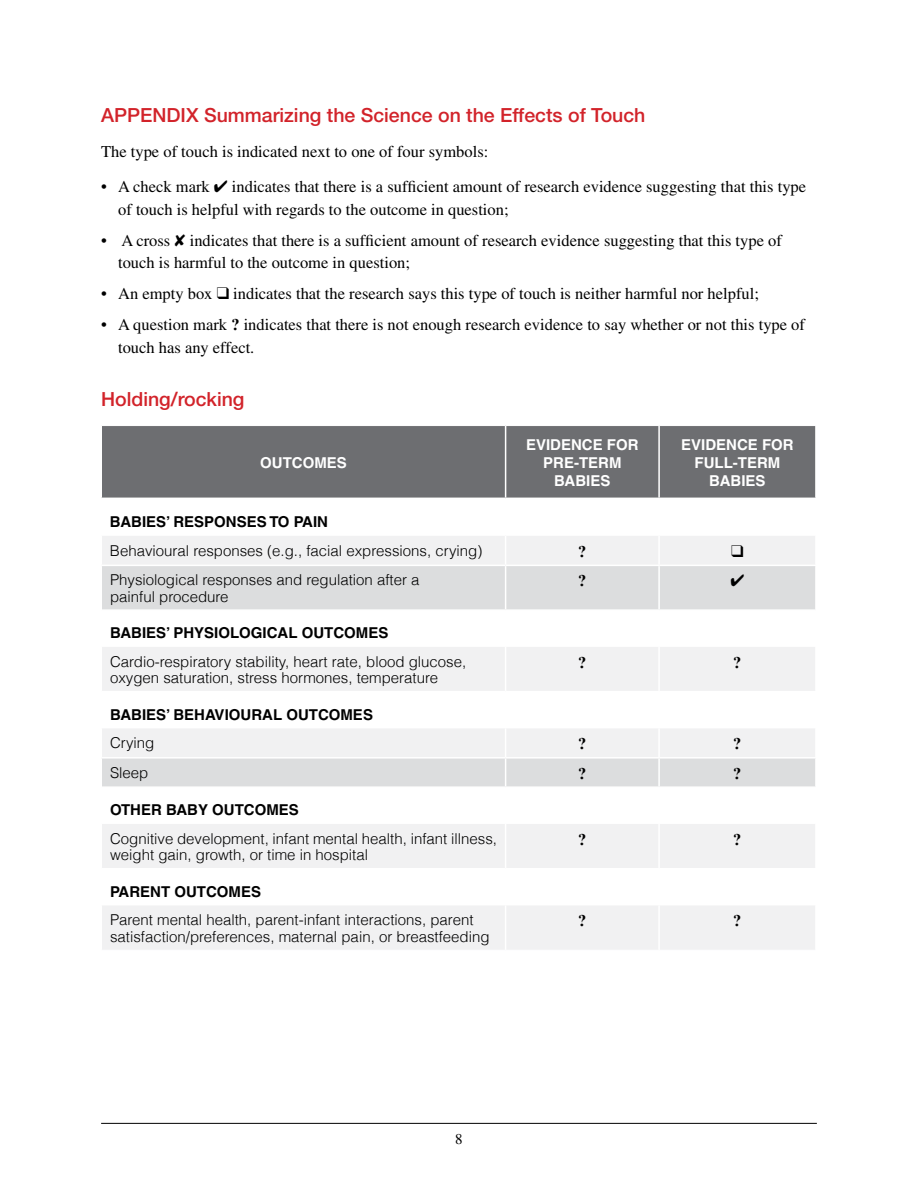
<style>
.page{position:relative;width:918px;height:1188px;background:#fff}
.page>*{position:absolute;margin:0;border:0;box-sizing:border-box;transform-origin:0 0}
.t1{font:500 19.5px "Helvetica Neue";color:#d2232a}
.t2{font:16.5px/22.5px "Times";color:#000}
.t3{font:700 16.5px "Times";color:#000}
.t4{font:300 15px/16.5px "Helvetica";color:#000}
.t5{font:700 15px "Helvetica";color:#000}
.t6{font:700 15px/18px "Helvetica";color:#fff;text-align:center}
.t7{font:15px "Times";color:#000}
.s1{font-weight:700}
</style>
<div class="page">
<hr style="left:101px;top:1123px;width:716px;height:1px;background:#000">
<div style="left:102px;top:426px;width:713px;height:72px;background:#6d6e71"></div>
<svg style="left:102px;top:536px;width:713px;height:414px;fill:#f1f1f2"></svg>
<svg style="left:102px;top:566px;width:713px;height:220px"></svg>
<hr style="left:505px;top:566px;width:1px;height:43px;background:#fff">
<hr style="left:658px;top:566px;width:2px;height:43px;background:#fff">
<hr style="left:102px;top:609px;width:404px;height:2px;background:#fff">
<hr style="left:506px;top:609px;width:153px;height:2px;background:#fff">
<hr style="left:659px;top:609px;width:156px;height:2px;background:#fff">
<hr style="left:101px;top:691px;width:405px;height:1px;background:#fff">
<hr style="left:506px;top:691px;width:153px;height:1px;background:#fff">
<hr style="left:659px;top:691px;width:157px;height:1px;background:#fff">
<hr style="left:658px;top:759px;width:2px;height:27px;background:#fff">
<hr style="left:102px;top:786px;width:404px;height:2px;background:#fff">
<hr style="left:506px;top:786px;width:153px;height:2px;background:#fff">
<hr style="left:659px;top:786px;width:157px;height:2px;background:#fff">
<hr style="left:101px;top:868px;width:405px;height:1px;background:#fff">
<hr style="left:506px;top:868px;width:153px;height:1px;background:#fff">
<hr style="left:659px;top:868px;width:157px;height:1px;background:#fff">
<hr style="left:505px;top:426px;width:1px;height:72px;background:#fff">
<hr style="left:658px;top:426px;width:2px;height:72px;background:#fff">
<svg style="left:505px;top:536px;width:1px;height:29px"></svg>
<hr style="left:658px;top:536px;width:2px;height:29px;background:#fff">
<hr style="left:101px;top:565px;width:405px;height:1px;background:#fff">
<hr style="left:506px;top:565px;width:153px;height:1px;background:#fff">
<hr style="left:659px;top:565px;width:157px;height:1px;background:#fff">
<hr style="left:505px;top:647px;width:1px;height:44px;background:#fff">
<hr style="left:658px;top:647px;width:2px;height:44px;background:#fff">
<svg style="left:505px;top:728px;width:1px;height:58px"></svg>
<hr style="left:658px;top:728px;width:2px;height:29px;background:#fff">
<hr style="left:101px;top:757px;width:405px;height:2px;background:#fff">
<hr style="left:506px;top:757px;width:153px;height:2px;background:#fff">
<hr style="left:659px;top:757px;width:157px;height:2px;background:#fff">
<hr style="left:505px;top:824px;width:1px;height:44px;background:#fff">
<hr style="left:658px;top:824px;width:2px;height:44px;background:#fff">
<hr style="left:505px;top:905px;width:1px;height:45px;background:#fff">
<hr style="left:658px;top:905px;width:2px;height:45px;background:#fff">
<svg style="left:732px;top:545px;width:11px;height:12px"></svg>
<svg style="left:731px;top:575px;width:13px;height:12px"></svg>
<p class="t1" style="left:101px;top:103px;width:546px">APPENDIX Summarizing the Science on the Effects of Touch</p>
<p class="t2" style="left:101px;top:140px;width:389px">The type of touch is indicated next to one of four symbols:</p>
<p class="t2" style="left:118px;top:176px;width:690px;text-indent:-17px">• A check mark ✔ indicates that there is a sufficient amount of research evidence suggesting that this type of touch is helpful with regards to the outcome in question;</p>
<p class="t2" style="left:118px;top:229px;width:665px;text-indent:-17px">• A cross ✘ indicates that there is a sufficient amount of research evidence suggesting that this type of touch is harmful to the outcome in question;</p>
<p class="t2" style="left:101px;top:283px;width:659px">• An empty box ❑ indicates that the research says this type of touch is neither harmful nor helpful;</p>
<p class="t2" style="left:118px;top:314px;width:688px;text-indent:-17px">• A question mark <span class="s1">?</span> indicates that there is not enough research evidence to say whether or not this type of touch has any effect.</p>
<p class="t1" style="left:101px;top:388px;width:145px">Holding/rocking</p>
<p class="t6" style="left:260px;top:453px;width:88px">OUTCOMES</p>
<p class="t6" style="left:526px;top:435px;width:114px">EVIDENCE FOR<br>PRE-TERM<br>BABIES</p>
<p class="t6" style="left:681px;top:435px;width:114px">EVIDENCE FOR<br>FULL-TERM<br>BABIES</p>
<p class="t5" style="left:110px;top:512px;width:220px">BABIES’ RESPONSES TO PAIN</p>
<p class="t4" style="left:110px;top:541px;width:374px">Behavioural responses (e.g., facial expressions, crying)</p>
<p class="t3" style="left:578px;top:541px;width:10px">?</p>
<p class="t4" style="left:110px;top:571px;width:311px">Physiological responses and regulation after a painful procedure</p>
<p class="t3" style="left:578px;top:570px;width:10px">?</p>
<p class="t5" style="left:110px;top:624px;width:280px">BABIES’ PHYSIOLOGICAL OUTCOMES</p>
<p class="t4" style="left:110px;top:652px;width:358px">Cardio-respiratory stability, heart rate, blood glucose, oxygen saturation, stress hormones, temperature</p>
<p class="t3" style="left:578px;top:652px;width:10px">?</p>
<p class="t3" style="left:733px;top:652px;width:10px">?</p>
<p class="t5" style="left:110px;top:705px;width:265px">BABIES’ BEHAVIOURAL OUTCOMES</p>
<p class="t4" style="left:110px;top:734px;width:46px">Crying</p>
<p class="t3" style="left:578px;top:733px;width:10px">?</p>
<p class="t3" style="left:733px;top:733px;width:10px">?</p>
<p class="t4" style="left:110px;top:763px;width:40px">Sleep</p>
<p class="t3" style="left:578px;top:763px;width:10px">?</p>
<p class="t3" style="left:733px;top:763px;width:10px">?</p>
<p class="t5" style="left:110px;top:801px;width:190px">OTHER BABY OUTCOMES</p>
<p class="t4" style="left:110px;top:829px;width:389px">Cognitive development, infant mental health, infant illness, weight gain, growth, or time in hospital</p>
<p class="t3" style="left:578px;top:829px;width:10px">?</p>
<p class="t3" style="left:733px;top:829px;width:10px">?</p>
<p class="t5" style="left:110px;top:883px;width:153px">PARENT OUTCOMES</p>
<p class="t4" style="left:110px;top:911px;width:381px">Parent mental health, parent-infant interactions, parent satisfaction/preferences, maternal pain, or breastfeeding</p>
<p class="t3" style="left:578px;top:910px;width:10px">?</p>
<p class="t3" style="left:733px;top:910px;width:10px">?</p>
<p class="t7" style="left:455px;top:1131px;width:9px">8</p>
</div>
